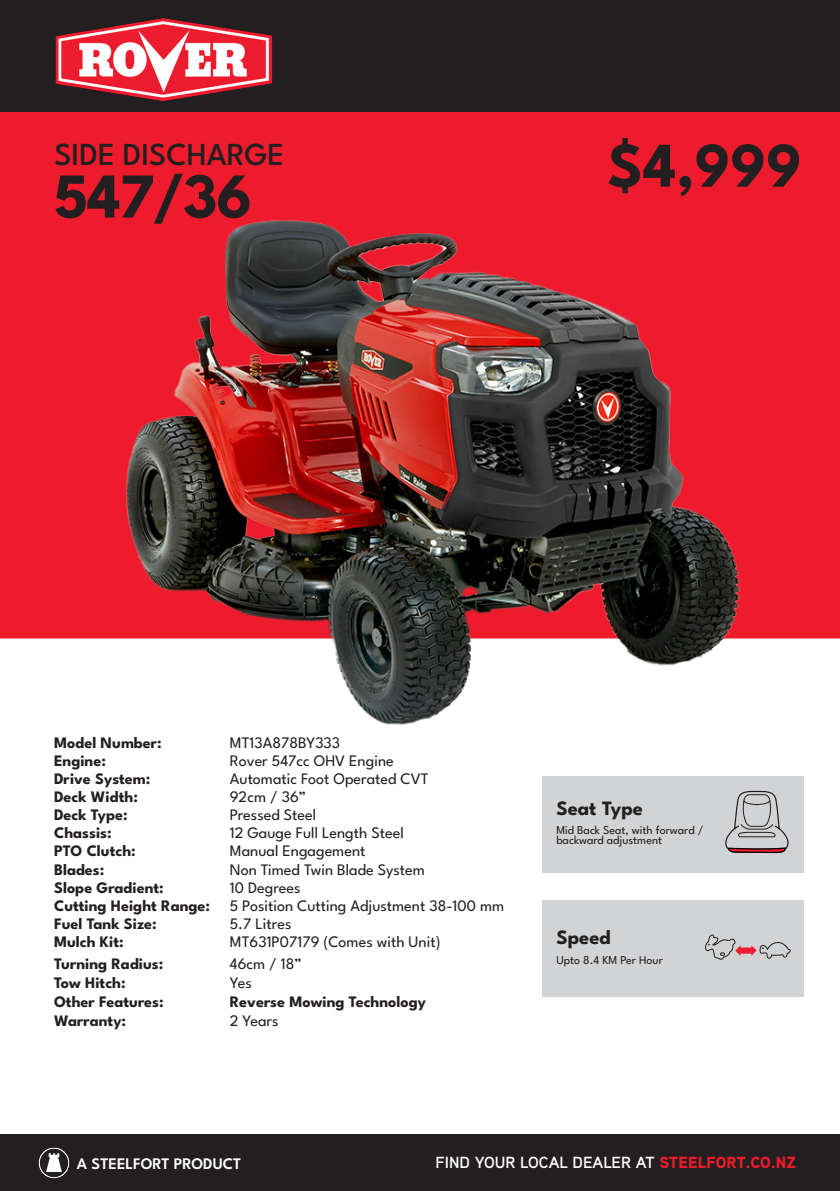
<style>
.page{position:relative;width:840px;height:1191px;background:#fff}
.page>*{position:absolute;margin:0;border:0;box-sizing:border-box;transform-origin:0 0}
.t1{font:700 63.8px "League Spartan";color:#231f20}
.t2{font:700 63.4px "League Spartan";color:#231f20}
.t3{font:500 32px "League Spartan";color:#231f20}
.t4{font:700 20.4px "League Spartan";color:#231f20}
.Table_Body{font:16px "League Spartan";color:#231f20}
.Table_Heading{font:700 16px "League Spartan";color:#231f20}
.t5{font:700 16px "Aaux Pro";color:#fff}
.Table_Body-2{font:700 16px "League Spartan";color:#231f20}
.t6{font:600 16px "League Spartan";color:#fff}
.t7{font:12px "League Spartan";color:#231f20}
.s1{font-weight:900;color:#ee1b2c}
</style>
<div class="page">
<div style="left:0;top:1134px;width:839px;height:57px;background:#231f20"></div>
<img style="left:39px;top:1147px;width:30px;height:31px">
<div style="left:0;top:103px;width:839px;height:535px;background:#ee1b2c"></div>
<div style="left:0;top:0;width:839px;height:111px;background:#231f20"></div>
<img style="left:55px;top:18px;width:218px;height:82px">
<div style="left:542px;top:776px;width:261px;height:97px;background:#d1d3d4"></div>
<div style="left:542px;top:900px;width:261px;height:97px;background:#d1d3d4"></div>
<svg style="left:705px;top:934px;width:85px;height:25px"></svg>
<svg style="left:725px;top:791px;width:63px;height:62px"></svg>
<img style="left:113px;top:220px;width:641px;height:504px">
<h3 class="t3" style="left:54px;top:131px;width:231px">SIDE DISCHARGE</h3>
<p class="t1" style="left:54px;top:150px;width:200px">547/36</p>
<p class="t2" style="left:607px;top:120px;width:196px">$4,999</p>
<p class="Table_Heading" style="left:54px;top:730px;width:109px">Model Number:</p>
<p class="Table_Body" style="left:230px;top:730px;width:112px">MT13A878BY333</p>
<p class="Table_Heading" style="left:54px;top:749px;width:53px">Engine:</p>
<p class="Table_Body" style="left:230px;top:749px;width:165px">Rover 547cc OHV Engine</p>
<p class="Table_Heading" style="left:54px;top:767px;width:98px">Drive System:</p>
<p class="Table_Body" style="left:230px;top:767px;width:200px">Automatic Foot Operated CVT</p>
<p class="Table_Heading" style="left:54px;top:785px;width:85px">Deck Width:</p>
<p class="Table_Body" style="left:230px;top:785px;width:78px">92cm / 36”</p>
<p class="Table_Heading" style="left:54px;top:803px;width:75px">Deck Type:</p>
<p class="Table_Body" style="left:230px;top:803px;width:88px">Pressed Steel</p>
<p class="Table_Heading" style="left:54px;top:821px;width:59px">Chassis:</p>
<p class="Table_Body" style="left:230px;top:821px;width:175px">12 Gauge Full Length Steel</p>
<p class="Table_Heading" style="left:54px;top:839px;width:83px">PTO Clutch:</p>
<p class="Table_Body" style="left:230px;top:839px;width:137px">Manual Engagement</p>
<p class="Table_Heading" style="left:54px;top:857px;width:52px">Blades:</p>
<p class="Table_Body" style="left:230px;top:857px;width:196px">Non Timed Twin Blade System</p>
<p class="Table_Heading" style="left:54px;top:875px;width:111px">Slope Gradient:</p>
<p class="Table_Body" style="left:230px;top:875px;width:72px">10 Degrees</p>
<p class="Table_Heading" style="left:54px;top:894px;width:157px">Cutting Height Range:</p>
<p class="Table_Body" style="left:230px;top:894px;width:276px">5 Position Cutting Adjustment 38-100 mm</p>
<p class="Table_Heading" style="left:54px;top:912px;width:104px">Fuel Tank Size:</p>
<p class="Table_Body" style="left:230px;top:912px;width:63px">5.7 Litres</p>
<p class="Table_Heading" style="left:54px;top:930px;width:71px">Mulch Kit:</p>
<p class="Table_Body" style="left:230px;top:930px;width:212px">MT631P07179 (Comes with Unit)</p>
<p class="Table_Heading" style="left:54px;top:952px;width:111px">Turning Radius:</p>
<p class="Table_Body" style="left:230px;top:952px;width:74px">46cm / 18”</p>
<p class="Table_Heading" style="left:54px;top:970px;width:73px">Tow Hitch:</p>
<p class="Table_Body" style="left:230px;top:970px;width:23px">Yes</p>
<p class="Table_Heading" style="left:54px;top:990px;width:111px">Other Features:</p>
<p class="Table_Body-2" style="left:230px;top:990px;width:197px">Reverse Mowing Technology</p>
<p class="Table_Heading" style="left:54px;top:1008px;width:74px">Warranty:</p>
<p class="Table_Body" style="left:230px;top:1008px;width:50px">2 Years</p>
<p class="t4" style="left:556px;top:793px;width:88px">Seat Type</p>
<p class="t7" style="left:556px;top:821px;width:148px">Mid Back Seat, with forward /</p>
<p class="t7" style="left:556px;top:831px;width:107px">backward adjustment</p>
<p class="t4" style="left:556px;top:922px;width:56px">Speed</p>
<p class="t7" style="left:556px;top:950px;width:108px">Upto 8.4 KM Per Hour</p>
<p class="t6" style="left:77px;top:1151px;width:166px">A STEELFORT PRODUCT</p>
<p class="t5" style="left:435px;top:1152px;width:362px">FIND YOUR LOCAL DEALER AT <span class="s1">STEELFORT.CO.NZ</span></p>
</div>
